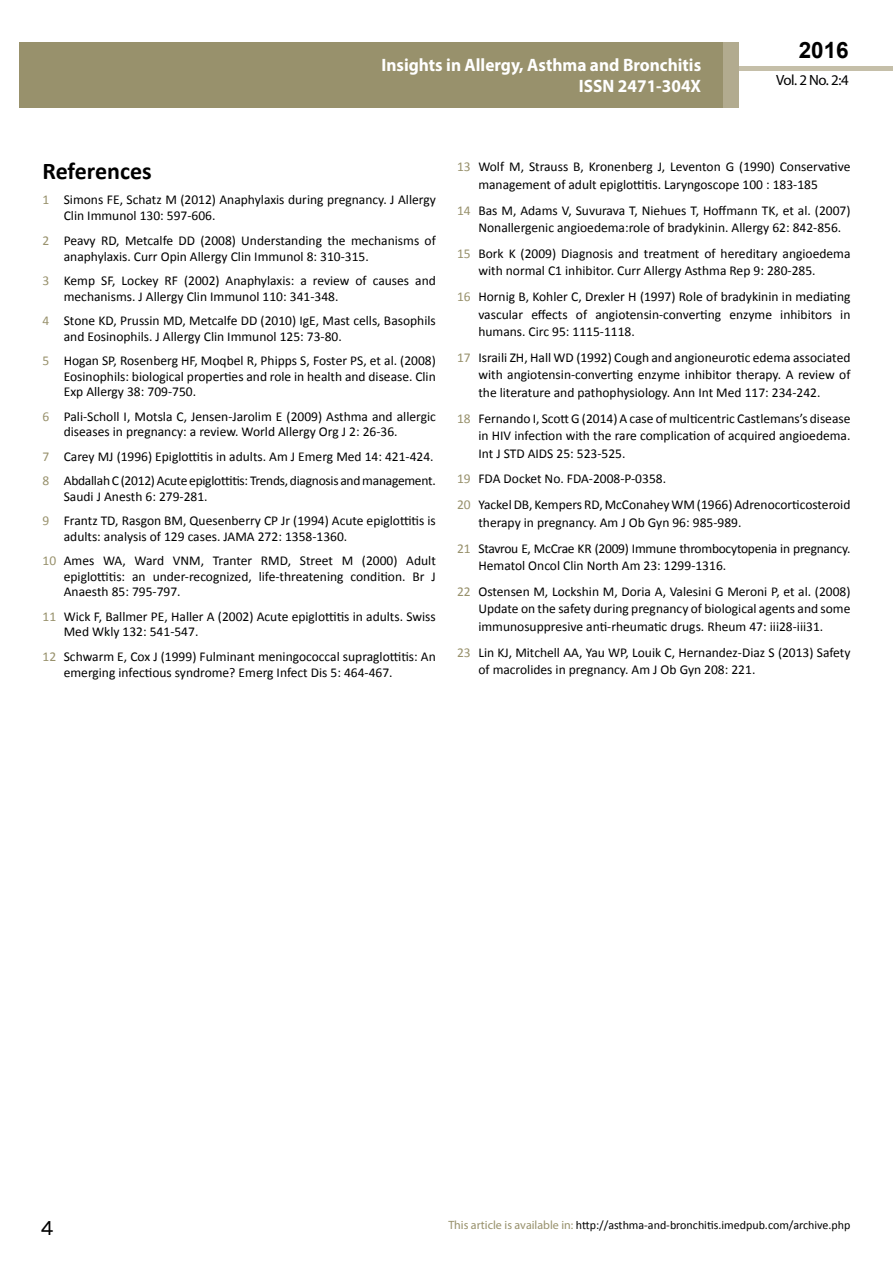
<style>
.page{position:relative;width:893px;height:1263px;background:#fff}
.page>*{position:absolute;margin:0;border:0;box-sizing:border-box;transform-origin:0 0}
.t1{font:25.5px "Tunga";color:#000}
.t2{font:700 24px "Calibri";color:#000}
.t3{font:700 22.5px "Arial";color:#000}
.t4{font:700 18px/21.6px "Myriad Pro";color:#fff;text-align:right;scale:.96 1}
.t5{font:14.85px "Myriad Pro";color:#000}
.t6{font:13.5px/17.4px "Calibri";color:#000}
.t7{font:13.5px/24.3px "Calibri";letter-spacing:-.02em;color:#000}
.t8{font:12px "Calibri";color:#000}
.s1{color:#98916c}
.s2{font-family:"Myriad Pro";color:#98916c}
</style>
<div class="page">
<div style="left:722px;top:66px;width:171px;height:5px;background:#c5bfa9"></div>
<div style="left:19px;top:42px;width:706px;height:66px;background:#98916c"></div>
<div style="left:723px;top:42px;width:15px;height:66px;background:#b2ab8f"></div>
<h3 class="t4" style="left:381px;top:53px;width:335px">Insights in Allergy, Asthma and Bronchitis<br>ISSN 2471-304X</h3>
<h3 class="t3" style="left:799px;top:35px;width:52px">2016</h3>
<p class="t5" style="left:776px;top:71px;width:74px">Vol. 2 No. 2:4</p>
<h2 class="t2" style="left:43px;top:156px;width:111px">References</h2>
<p class="t6" style="left:64px;top:191px;width:374px;line-height:16.2px;text-indent:-21px"><span class="s1">1</span> Simons FE, Schatz M (2012) Anaphylaxis during pregnancy. J Allergy<br>Clin Immunol 130: 597-606.</p>
<p class="t6" style="left:64px;top:232px;width:374px;line-height:15.8px;text-indent:-21px"><span class="s1">2</span> Peavy RD, Metcalfe DD (2008) Understanding the mechanisms of anaphylaxis. Curr Opin Allergy Clin Immunol 8: 310-315.</p>
<p class="t6" style="left:64px;top:272px;width:374px;line-height:15.8px;text-indent:-21px"><span class="s1">3</span> Kemp SF, Lockey RF (2002) Anaphylaxis: a review of causes and mechanisms. J Allergy Clin Immunol 110: 341-348.</p>
<p class="t6" style="left:64px;top:312px;width:374px;line-height:15.8px;text-indent:-21px"><span class="s1">4</span> Stone KD, Prussin MD, Metcalfe DD (2010) IgE, Mast cells, Basophils and Eosinophils. J Allergy Clin Immunol 125: 73-80.</p>
<p class="t6" style="left:64px;top:352px;width:374px;line-height:15.8px;text-align:justify;text-indent:-21px"><span class="s1">5</span> Hogan SP, Rosenberg HF, Moqbel R, Phipps S, Foster PS, et al. (2008)<br>Eosinophils: biological properties and role in health and disease. Clin Exp Allergy 38: 709-750.</p>
<p class="t6" style="left:64px;top:408px;width:374px;line-height:15.8px;text-indent:-21px"><span class="s1">6</span> Pali-Scholl I, Motsla C, Jensen-Jarolim E (2009) Asthma and allergic diseases in pregnancy: a review. World Allergy Org J 2: 26-36.</p>
<p class="t7" style="left:43px;top:444px;width:395px"><span class="s1">7</span> Carey MJ (1996) Epiglottitis in adults. Am J Emerg Med 14: 421-424.<br><span class="s1">8</span> Abdallah C (2012) Acute epiglottitis: Trends, diagnosis and management.</p>
<p class="t6" style="left:43px;top:484px;width:395px;line-height:24.3px;text-indent:21px">Saudi J Anesth 6: 279-281.<br><span class="s1">9</span> Frantz TD, Rasgon BM, Quesenberry CP Jr (1994) Acute epiglottitis is</p>
<p class="t6" style="left:43px;top:524px;width:395px;line-height:24.3px;text-indent:21px">adults: analysis of 129 cases. JAMA 272: 1358-1360.<br><span class="s1">10</span> Ames WA, Ward VNM, Tranter RMD, Street M (2000) Adult</p>
<p class="t6" style="left:64px;top:568px;width:374px;line-height:15.8px">epiglottitis: an under-recognized, life-threatening condition. Br J<br>Anaesth 85: 795-797.</p>
<p class="t6" style="left:64px;top:608px;width:374px;line-height:15.8px;text-indent:-21px"><span class="s1">11</span> Wick F, Ballmer PE, Haller A (2002) Acute epiglottitis in adults. Swiss<br>Med Wkly 132: 541-547.</p>
<p class="t6" style="left:64px;top:649px;width:374px;line-height:16.2px;text-indent:-21px"><span class="s1">12</span> Schwarm E, Cox J (1999) Fulminant meningococcal supraglottitis: An emerging infectious syndrome? Emerg Infect Dis 5: 464-467.</p>
<p class="t6" style="left:478px;top:158px;width:374px;text-indent:-21px"><span class="s1">13</span> Wolf M, Strauss B, Kronenberg J, Leventon G (1990) Conservative management of adult epiglottitis. Laryngoscope 100 : 183-185</p>
<p class="t6" style="left:478px;top:202px;width:374px;text-indent:-21px"><span class="s1">14</span> Bas M, Adams V, Suvurava T, Niehues T, Hoffmann TK, et al. (2007)<br>Nonallergenic angioedema:role of bradykinin. Allergy 62: 842-856.</p>
<p class="t6" style="left:478px;top:245px;width:374px;text-indent:-21px"><span class="s1">15</span> Bork K (2009) Diagnosis and treatment of hereditary angioedema with normal C1 inhibitor. Curr Allergy Asthma Rep 9: 280-285.</p>
<p class="t6" style="left:478px;top:288px;width:374px;text-align:justify;text-indent:-21px"><span class="s1">16</span> Hornig B, Kohler C, Drexler H (1997) Role of bradykinin in mediating vascular effects of angiotensin-converting enzyme inhibitors in humans. Circ 95: 1115-1118.</p>
<p class="t6" style="left:478px;top:349px;width:374px;text-align:justify;text-indent:-21px"><span class="s1">17</span> Israili ZH, Hall WD (1992) Cough and angioneurotic edema associated with angiotensin-converting enzyme inhibitor therapy. A review of the literature and pathophysiology. Ann Int Med 117: 234-242.</p>
<p class="t6" style="left:478px;top:410px;width:374px;text-align:justify;text-indent:-21px"><span class="s1">18</span> Fernando I, Scott G (2014) A case of multicentric Castlemans’s disease in HIV infection with the rare complication of acquired angioedema.<br>Int J STD AIDS 25: 523-525.</p>
<p class="t6" style="left:457px;top:466px;width:395px;line-height:26px"><span class="s1">19</span> FDA Docket No. FDA-2008-P-0358.<br><span class="s1">20</span> Yackel DB, Kempers RD, McConahey WM (1966) Adrenocorticosteroid</p>
<p class="t7" style="left:457px;top:509px;width:395px;line-height:26px;text-indent:21px">therapy in pregnancy. Am J Ob Gyn 96: 985-989.<br><span class="s1">21</span> Stavrou E, McCrae KR (2009) Immune thrombocytopenia in pregnancy.</p>
<p class="t6" style="left:457px;top:553px;width:395px;line-height:26px;text-indent:21px">Hematol Oncol Clin North Am 23: 1299-1316.<br><span class="s1">22</span> Ostensen M, Lockshin M, Doria A, Valesini G Meroni P, et al. (2008)</p>
<p class="t6" style="left:478px;top:600px;width:374px">Update on the safety during pregnancy of biological agents and some immunosuppresive anti-rheumatic drugs. Rheum 47: iii28-iii31.</p>
<p class="t6" style="left:478px;top:644px;width:374px;text-indent:-21px"><span class="s1">23</span> Lin KJ, Mitchell AA, Yau WP, Louik C, Hernandez-Diaz S (2013) Safety of macrolides in pregnancy. Am J Ob Gyn 208: 221.</p>
<h1 class="t1" style="left:40px;top:1211px;width:15px">4</h1>
<p class="t8" style="left:448px;top:1218px;width:404px"><span class="s2">This article is available in:</span> http://asthma-and-bronchitis.imedpub.com/archive.php</p>
</div>
